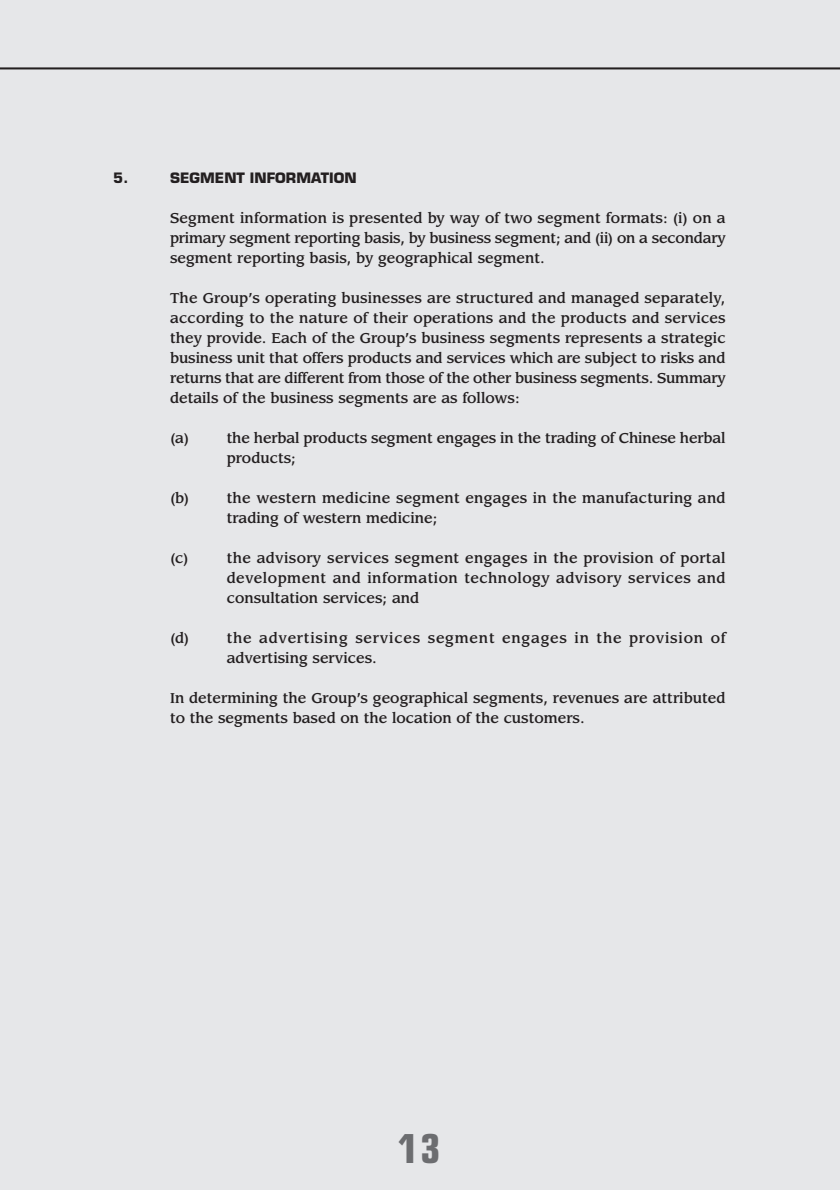
<style>
.page{position:relative;width:840px;height:1190px;background:#e6e7e9}
.page>*{position:absolute;margin:0;border:0;box-sizing:border-box;transform-origin:0 0}
.t1{font:700 condensed 40px "Eurostile";color:#6c6d70}
.t2{font:500 14px/20px "Leawood";color:#231f20;text-align:justify}
.t3{font:500 14px/20px "Leawood";letter-spacing:.055em;color:#231f20}
.t4{font:700 14px "Eurostile";color:#231f20}
</style>
<div class="page">
<hr style="left:0;top:67px;width:840px;height:2px;background:#231f20">
<p class="t4" style="left:113px;top:172px;width:17px">5.</p>
<p class="t4" style="left:170px;top:172px;width:188px">SEGMENT INFORMATION</p>
<p class="t2" style="left:170px;top:209px;width:557px">Segment information is presented by way of two segment formats: (i) on a primary segment reporting basis, by business segment; and (ii) on a secondary segment reporting basis, by geographical segment.</p>
<p class="t2" style="left:170px;top:289px;width:557px">The Group’s operating businesses are structured and managed separately, according to the nature of their operations and the products and services they provide. Each of the Group’s business segments represents a strategic business unit that offers products and services which are subject to risks and returns that are different from those of the other business segments. Summary details of the business segments are as follows:</p>
<p class="t2" style="left:170px;top:429px;width:21px">(a)</p>
<p class="t2" style="left:227px;top:429px;width:500px">the herbal products segment engages in the trading of Chinese herbal products;</p>
<p class="t2" style="left:170px;top:489px;width:21px">(b)</p>
<p class="t2" style="left:227px;top:489px;width:501px">the western medicine segment engages in the manufacturing and trading of western medicine;</p>
<p class="t2" style="left:170px;top:549px;width:20px">(c)</p>
<p class="t2" style="left:227px;top:549px;width:501px">the advisory services segment engages in the provision of portal development and information technology advisory services and consultation services; and</p>
<p class="t2" style="left:170px;top:629px;width:21px">(d)</p>
<p class="t3" style="left:227px;top:629px;width:500px">the advertising services segment engages in the provision of advertising services.</p>
<p class="t2" style="left:170px;top:689px;width:557px">In determining the Group’s geographical segments, revenues are attributed to the segments based on the location of the customers.</p>
<h1 class="t1" style="left:398px;top:1134px;width:44px">13</h1>
</div>
